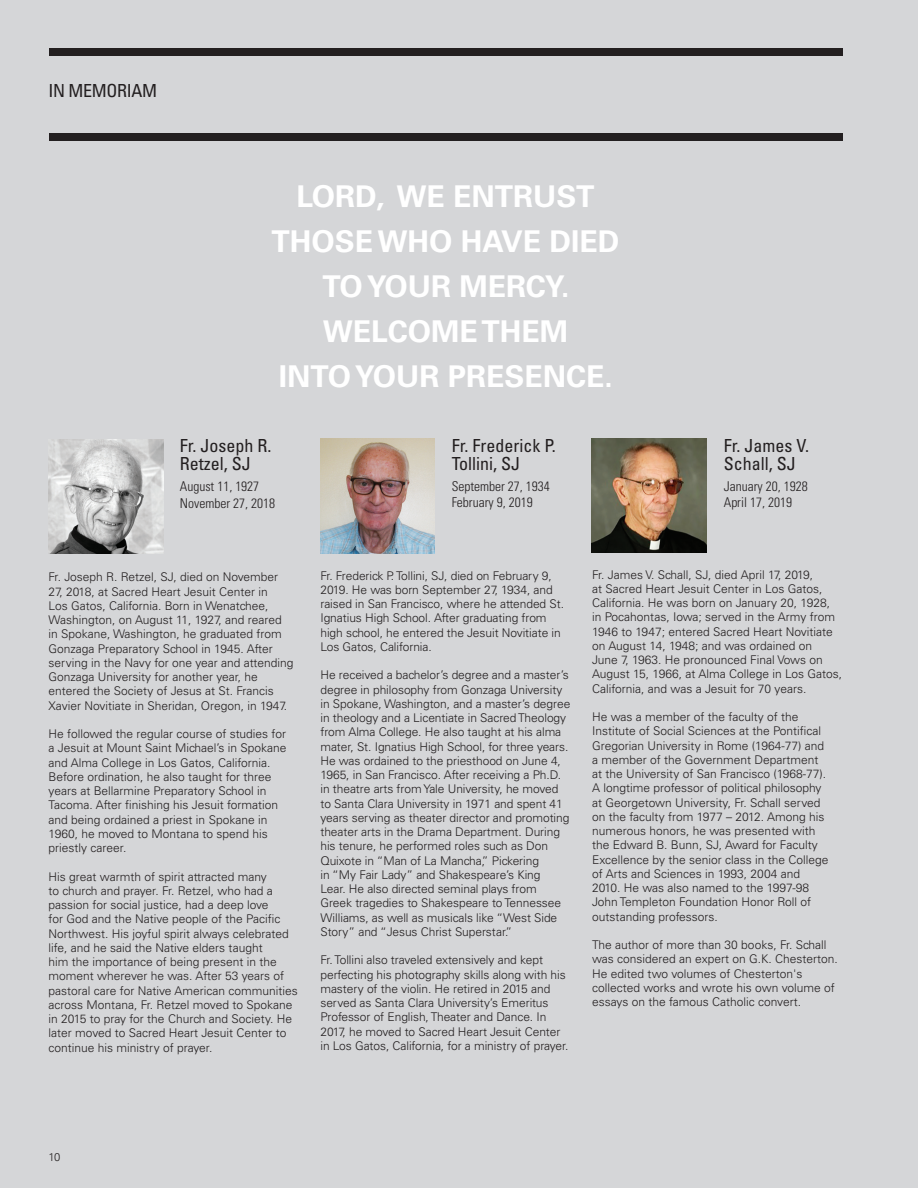
<style>
.page{position:relative;width:918px;height:1188px;background:#d5d6d8}
.page>*{position:absolute;margin:0;border:0;box-sizing:border-box;transform-origin:0 0}
.t1{font:700 30px "Univers LT Std";color:#fff}
.t2{font:condensed 18px/18px "Univers LT Std";color:#231f20}
.t3{font:condensed 18px "Univers LT Std";letter-spacing:-.02em;color:#231f20}
.t4{font:300 condensed 13.5px "Univers LT Std";color:#231f20}
.t5{font:300 12px/14.2px "Univers LT Std";color:#231f20}
.t6{font:300 11.25px "Univers LT Std";color:#231f20}
</style>
<div class="page">
<div style="left:49px;top:49px;width:794px;height:7px;background:#231f20"></div>
<div style="left:49px;top:133px;width:794px;height:8px;background:#231f20"></div>
<img style="left:49px;top:439px;width:114px;height:114px">
<img style="left:592px;top:438px;width:114px;height:115px">
<img style="left:321px;top:439px;width:114px;height:114px">
<p class="t3" style="left:49px;top:79px;width:110px">IN MEMORIAM</p>
<p class="t1" style="left:297px;top:179px;width:299px">LORD, WE ENTRUST</p>
<p class="t1" style="left:271px;top:224px;width:350px">THOSE WHO HAVE DIED</p>
<p class="t1" style="left:322px;top:269px;width:249px">TO YOUR MERCY.</p>
<p class="t1" style="left:323px;top:314px;width:247px">WELCOME THEM</p>
<p class="t1" style="left:279px;top:359px;width:335px">INTO YOUR PRESENCE.</p>
<p class="t2" style="left:180px;top:436px;width:93px">Fr. Joseph R.<br>Retzel, SJ</p>
<p class="t4" style="left:180px;top:478px;width:81px">August 11, 1927</p>
<p class="t4" style="left:180px;top:495px;width:97px">November 27, 2018</p>
<p class="t2" style="left:452px;top:436px;width:106px">Fr. Frederick P.<br>Tollini, SJ</p>
<p class="t4" style="left:452px;top:478px;width:100px">September 27, 1934</p>
<p class="t4" style="left:452px;top:494px;width:82px">February 9, 2019</p>
<p class="t2" style="left:724px;top:436px;width:87px">Fr. James V.<br>Schall, SJ</p>
<p class="t4" style="left:724px;top:478px;width:85px">January 20, 1928</p>
<p class="t4" style="left:724px;top:494px;width:70px">April 17, 2019</p>
<p class="t5" style="left:49px;top:570px;width:246px">Fr. Joseph R. Retzel, SJ, died on November 27, 2018, at Sacred Heart Jesuit Center in<br>Los Gatos, California. Born in Wenatchee, Washington, on August 11, 1927, and reared in Spokane, Washington, he graduated from Gonzaga Preparatory School in 1945. After serving in the Navy for one year and attending Gonzaga University for another year, he entered the Society of Jesus at St. Francis Xavier Novitiate in Sheridan, Oregon, in 1947.</p>
<p class="t5" style="left:49px;top:727px;width:240px">He followed the regular course of studies for a Jesuit at Mount Saint Michael’s in Spokane and Alma College in Los Gatos, California.<br>Before ordination, he also taught for three years at Bellarmine Preparatory School in Tacoma. After finishing his Jesuit formation and being ordained a priest in Spokane in 1960, he moved to Montana to spend his priestly career.</p>
<p class="t5" style="left:49px;top:869px;width:251px">His great warmth of spirit attracted many<br>to church and prayer. Fr. Retzel, who had a passion for social justice, had a deep love<br>for God and the Native people of the Pacific Northwest. His joyful spirit always celebrated life, and he said the Native elders taught<br>him the importance of being present in the moment wherever he was. After 53 years of pastoral care for Native American communities across Montana, Fr. Retzel moved to Spokane in 2015 to pray for the Church and Society. He later moved to Sacred Heart Jesuit Center to continue his ministry of prayer.</p>
<p class="t5" style="left:320px;top:568px;width:245px">Fr. Frederick P. Tollini, SJ, died on February 9, 2019. He was born September 27, 1934, and raised in San Francisco, where he attended St.<br>Ignatius High School. After graduating from high school, he entered the Jesuit Novitiate in Los Gatos, California.</p>
<p class="t5" style="left:320px;top:668px;width:251px">He received a bachelor’s degree and a master’s degree in philosophy from Gonzaga University in Spokane, Washington, and a master’s degree in theology and a Licentiate in Sacred Theology from Alma College. He also taught at his alma mater, St. Ignatius High School, for three years.<br>He was ordained to the priesthood on June 4, 1965, in San Francisco. After receiving a Ph.D. in theatre arts from Yale University, he moved to Santa Clara University in 1971 and spent 41 years serving as theater director and promoting theater arts in the Drama Department. During his tenure, he performed roles such as Don Quixote in “Man of La Mancha,” Pickering<br>in “My Fair Lady” and Shakespeare’s King<br>Lear. He also directed seminal plays from Greek tragedies to Shakespeare to Tennessee Williams, as well as musicals like “West Side Story” and “Jesus Christ Superstar.”</p>
<p class="t5" style="left:320px;top:953px;width:250px">Fr. Tollini also traveled extensively and kept perfecting his photography skills along with his mastery of the violin. He retired in 2015 and served as Santa Clara University’s Emeritus Professor of English, Theater and Dance. In 2017, he moved to Sacred Heart Jesuit Center in Los Gatos, California, for a ministry of prayer.</p>
<p class="t5" style="left:592px;top:567px;width:252px">Fr. James V. Schall, SJ, died April 17, 2019,<br>at Sacred Heart Jesuit Center in Los Gatos, California. He was born on January 20, 1928, in Pocahontas, Iowa; served in the Army from 1946 to 1947; entered Sacred Heart Novitiate on August 14, 1948; and was ordained on<br>June 7, 1963. He pronounced Final Vows on August 15, 1966, at Alma College in Los Gatos, California, and was a Jesuit for 70 years.</p>
<p class="t5" style="left:592px;top:710px;width:238px">He was a member of the faculty of the Institute of Social Sciences at the Pontifical Gregorian University in Rome (1964-77) and a member of the Government Department at the University of San Francisco (1968-77).<br>A longtime professor of political philosophy at Georgetown University, Fr. Schall served on the faculty from 1977 – 2012. Among his numerous honors, he was presented with the Edward B. Bunn, SJ, Award for Faculty Excellence by the senior class in the College of Arts and Sciences in 1993, 2004 and 2010. He was also named to the 1997-98<br>John Templeton Foundation Honor Roll of outstanding professors.</p>
<p class="t5" style="left:592px;top:938px;width:247px">The author of more than 30 books, Fr. Schall was considered an expert on G.K. Chesterton.<br>He edited two volumes of Chesterton's collected works and wrote his own volume of essays on the famous Catholic convert.</p>
<p class="t6" style="left:49px;top:1150px;width:13px">10</p>
</div>
